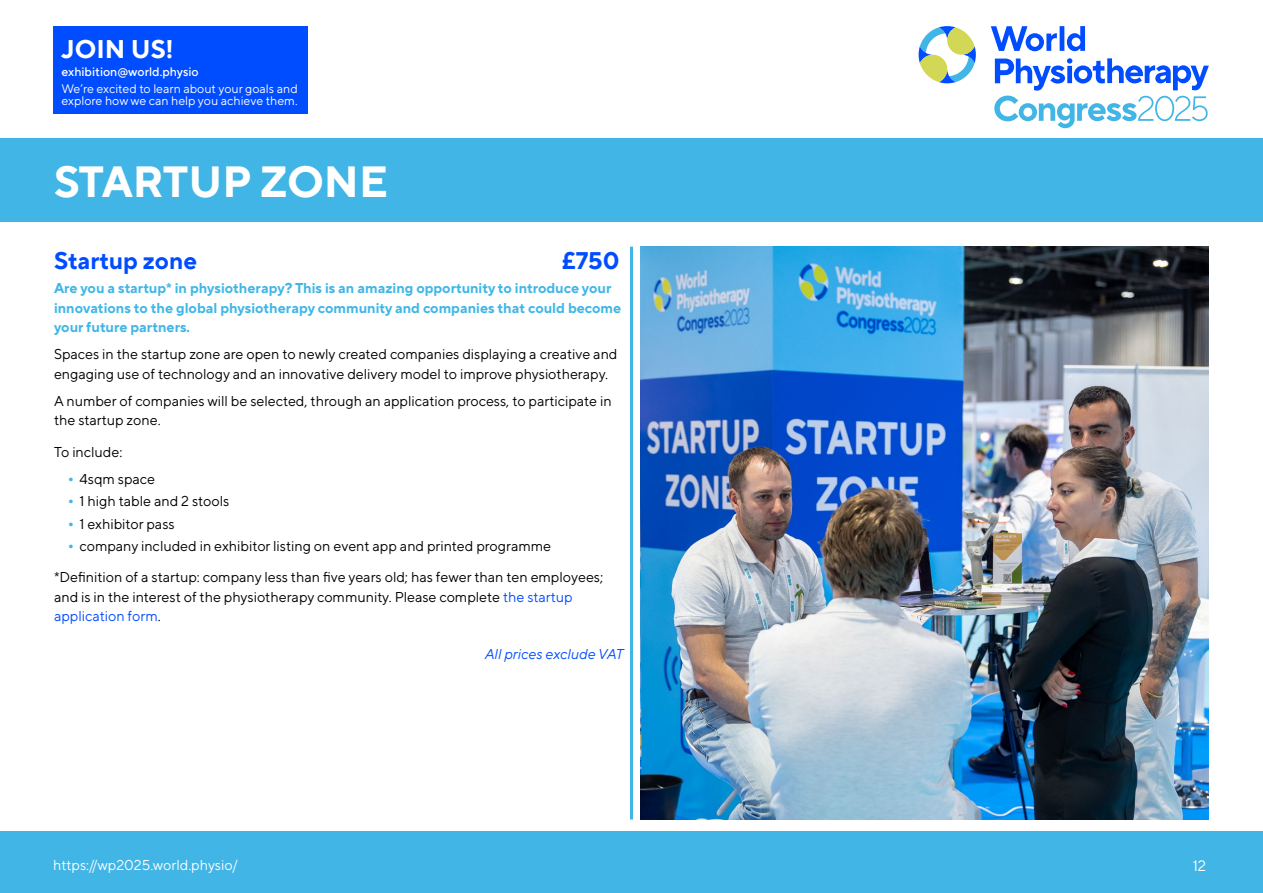
<style>
.page{position:relative;width:1263px;height:893px;background:#fff}
.page>*{position:absolute;margin:0;border:0;box-sizing:border-box;transform-origin:0 0}
.t1{font:700 43.5px "TT Norms Pro";color:#fff}
.t2{font:700 25.5px "TT Norms Pro";color:#fff}
.t3{font:700 24px "TT Norms Pro";color:#004cff}
.t4{font:15px "TT Norms Pro";color:#fff}
.t5{font:14.25px/19.5px "TT Norms Pro";color:#000}
.t6{font:700 14.25px/19.5px "TT Norms Pro";color:#41b6e6}
.t7{font:14.25px "TT Norms Pro";color:#fff}
.t8{font:italic 14.25px "TT Norms Pro";color:#004cff}
.t9{font:12.3px/12px "TT Norms Pro";color:#fff}
.t10{font:500 12.3px "TT Norms Pro";color:#fff}
.s1{font-size:19.5px;color:#42b6e6}
.s2{color:#004cff}
</style>
<div class="page">
<div style="left:0;top:831px;width:1263px;height:62px;background:#41b6e6"></div>
<div style="left:0;top:138px;width:1263px;height:83px;background:#41b6e6"></div>
<div style="left:53px;top:26px;width:254px;height:87px;background:#004cff"></div>
<svg style="left:991px;top:26px;width:66px;height:25px"></svg>
<div style="left:1059px;top:26px;width:5px;height:25px;background:#004cff"></div>
<svg style="left:1067px;top:26px;width:18px;height:25px"></svg>
<svg style="left:918px;top:26px;width:58px;height:57px"></svg>
<svg style="left:994px;top:58px;width:215px;height:70px"></svg>
<hr style="left:630px;top:247px;width:3px;height:572px;background:#41b6e6">
<img style="left:640px;top:247px;width:569px;height:572px">
<h2 class="t2" style="left:61px;top:30px;width:114px">JOIN US!</h2>
<p class="t10" style="left:61px;top:63px;width:139px">exhibition@world.physio</p>
<p class="t9" style="left:61px;top:82px;width:238px">We’re excited to learn about your goals and explore how we can help you achieve them.</p>
<h1 class="t1" style="left:54px;top:150px;width:335px">STARTUP ZONE</h1>
<h3 class="t3" style="left:54px;top:243px;width:145px">Startup zone</h3>
<h3 class="t3" style="left:562px;top:243px;width:59px">£750</h3>
<p class="t6" style="left:54px;top:278px;width:569px">Are you a startup* in physiotherapy? This is an amazing opportunity to introduce your innovations to the global physiotherapy community and companies that could become your future partners.</p>
<p class="t5" style="left:54px;top:344px;width:565px">Spaces in the startup zone are open to newly created companies displaying a creative and engaging use of technology and an innovative delivery model to improve physiotherapy.</p>
<p class="t5" style="left:54px;top:390px;width:559px">A number of companies will be selected, through an application process, to participate in the startup zone.</p>
<p class="t5" style="left:54px;top:441px;width:70px">To include:</p>
<p class="t5" style="left:67px;top:468px;width:90px"><span class="s1">•</span> 4sqm space</p>
<p class="t5" style="left:67px;top:490px;width:164px"><span class="s1">•</span> 1 high table and 2 stools</p>
<p class="t5" style="left:67px;top:513px;width:109px"><span class="s1">•</span> 1 exhibitor pass</p>
<p class="t5" style="left:54px;top:529px;width:551px;line-height:31.2px;text-indent:13px"><span class="s1">•</span> company included in exhibitor listing on event app and printed programme *Definition of a startup: company less than five years old; has fewer than ten employees;</p>
<p class="t5" style="left:54px;top:586px;width:520px">and is in the interest of the physiotherapy community. Please complete <span class="s2">the startup application form</span>.</p>
<p class="t8" style="left:484px;top:643px;width:140px">All prices exclude VAT</p>
<p class="t7" style="left:53px;top:855px;width:186px">https://wp2025.world.physio/</p>
<p class="t4" style="left:1193px;top:854px;width:15px">12</p>
</div>
